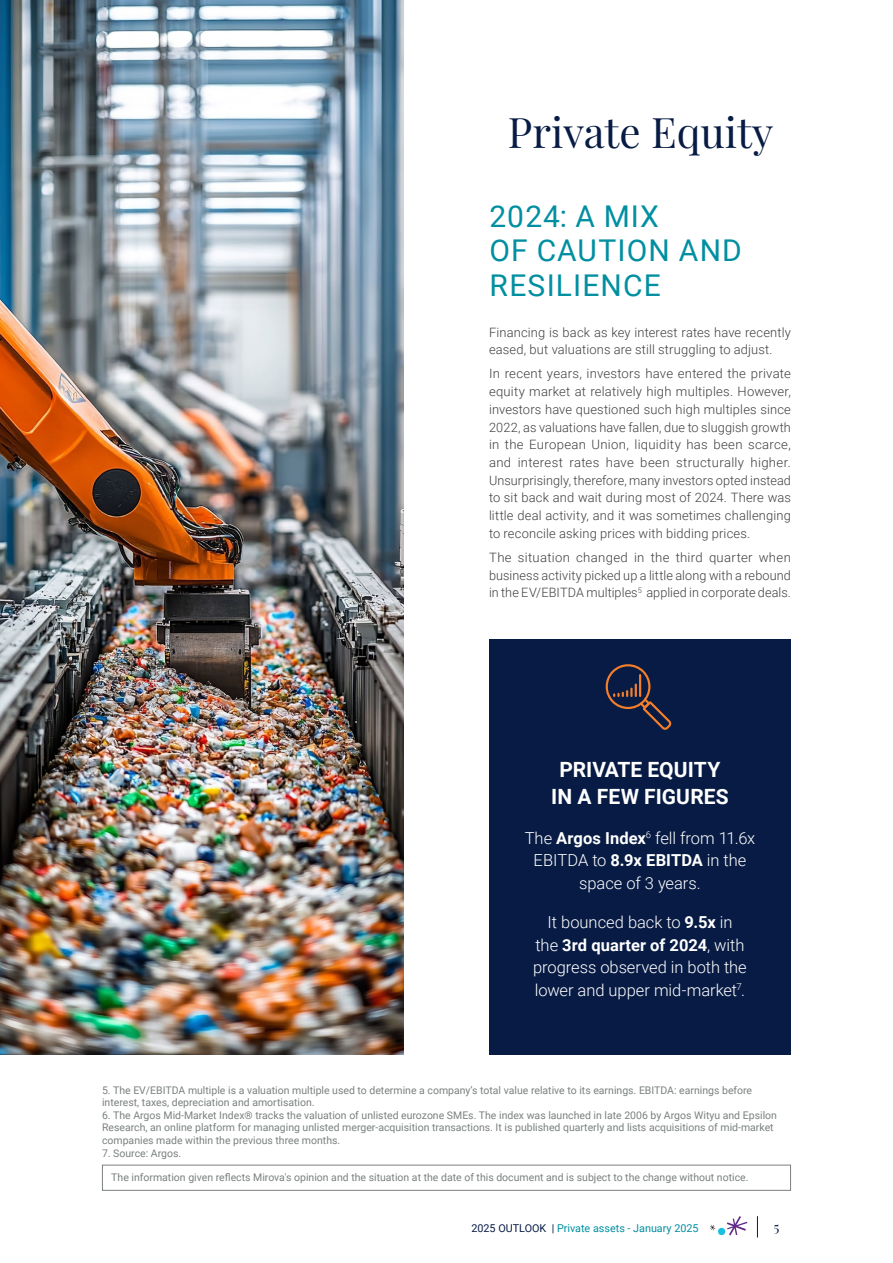
<style>
.page{position:relative;width:893px;height:1263px;background:#fff}
.page>*{position:absolute;margin:0;border:0;box-sizing:border-box;transform-origin:0 0}
.Mir_RA_Titre01{font:42px "Playfair Display";color:#071b44}
.Mir_RA_Titre02{font:30px/34.5px "Roboto";letter-spacing:.04em;color:#008fa1}
.Intro_roboto{font:700 21px/27px "Roboto";color:#fff;text-align:center}
.Intro_roboto-2{font:300 16.5px/22.5px "Roboto";letter-spacing:-.005em;color:#fff;text-align:center}
.t1{font:13.5px "Playfair Display";color:#071b44}
.Mir-RA-Texte-courant_gros{font:300 12.9px/17.7px "Roboto";letter-spacing:.01em;color:#3e3e3f;text-align:justify}
.t2{font:10.8px "Roboto";color:#008fa1}
.Mir_A4_Notes{font:10.5px/12.6px "Roboto";color:#7b8080}
.s1{font-weight:700}
.s2{color:#071b44}
</style>
<div class="page">
<div style="left:102px;top:1165px;width:689px;height:26px;border:1px solid #7b8080"></div>
<div style="left:489px;top:639px;width:302px;height:415px;background:#071b44"></div>
<svg style="left:605px;top:664px;width:67px;height:66px"></svg>
<img style="left:0;top:0;width:404px;height:1054px">
<svg style="left:757px;top:1216px;width:1px;height:21px"></svg>
<svg style="left:710px;top:1216px;width:37px;height:19px"></svg>
<p class="Mir_RA_Titre01" style="left:508px;top:99px;width:267px">Private Equity</p>
<p class="Mir_RA_Titre02" style="left:490px;top:197px;width:254px">2024: A MIX<br>OF CAUTION AND<br>RESILIENCE</p>
<p class="Mir-RA-Texte-courant_gros" style="left:489px;top:323px;width:303px">Financing is back as key interest rates have recently eased, but valuations are still struggling to adjust.</p>
<p class="Mir-RA-Texte-courant_gros" style="left:489px;top:364px;width:303px">In recent years, investors have entered the private equity market at relatively high multiples. However, investors have questioned such high multiples since 2022, as valuations have fallen, due to sluggish growth in the European Union, liquidity has been scarce, and interest rates have been structurally higher.<br>Unsurprisingly, therefore, many investors opted instead to sit back and wait during most of 2024. There was little deal activity, and it was sometimes challenging to reconcile asking prices with bidding prices.</p>
<p class="Mir-RA-Texte-courant_gros" style="left:489px;top:548px;width:303px">The situation changed in the third quarter when business activity picked up a little along with a rebound in the EV/EBITDA multiples<sup>5</sup> applied in corporate deals.</p>
<p class="Intro_roboto" style="left:551px;top:755px;width:179px">PRIVATE EQUITY<br>IN A FEW FIGURES</p>
<p class="Intro_roboto-2" style="left:525px;top:826px;width:232px">The <span class="s1">Argos Index</span><sup>6</sup> fell from 11.6x<br>EBITDA to <span class="s1">8.9x EBITDA</span> in the space of 3 years.</p>
<p class="Intro_roboto-2" style="left:533px;top:910px;width:215px">It bounced back to <span class="s1">9.5x</span> in<br>the <span class="s1">3rd quarter of 2024</span>, with progress observed in both the lower and upper mid-market<sup>7</sup>.</p>
<p class="Mir_A4_Notes" style="left:102px;top:1083px;width:652px">5. The EV/EBITDA multiple is a valuation multiple used to determine a company’s total value relative to its earnings. EBITDA: earnings before interest, taxes, depreciation and amortisation.</p>
<p class="Mir_A4_Notes" style="left:102px;top:1108px;width:676px">6. The Argos Mid-Market Index® tracks the valuation of unlisted eurozone SMEs. The index was launched in late 2006 by Argos Wityu and Epsilon<br>Research, an online platform for managing unlisted merger-acquisition transactions. It is published quarterly and lists acquisitions of mid-market companies made within the previous three months.</p>
<p class="Mir_A4_Notes" style="left:102px;top:1146px;width:81px">7. Source: Argos.</p>
<p class="Mir_A4_Notes" style="left:111px;top:1171px;width:639px">The information given reflects Mirova's opinion and the situation at the date of this document and is subject to the change without notice.</p>
<p class="t2" style="left:471px;top:1220px;width:229px"><span class="s2">2025 OUTLOOK |</span> Private assets - January 2025</p>
<p class="t1" style="left:774px;top:1216px;width:7px">5</p>
</div>
